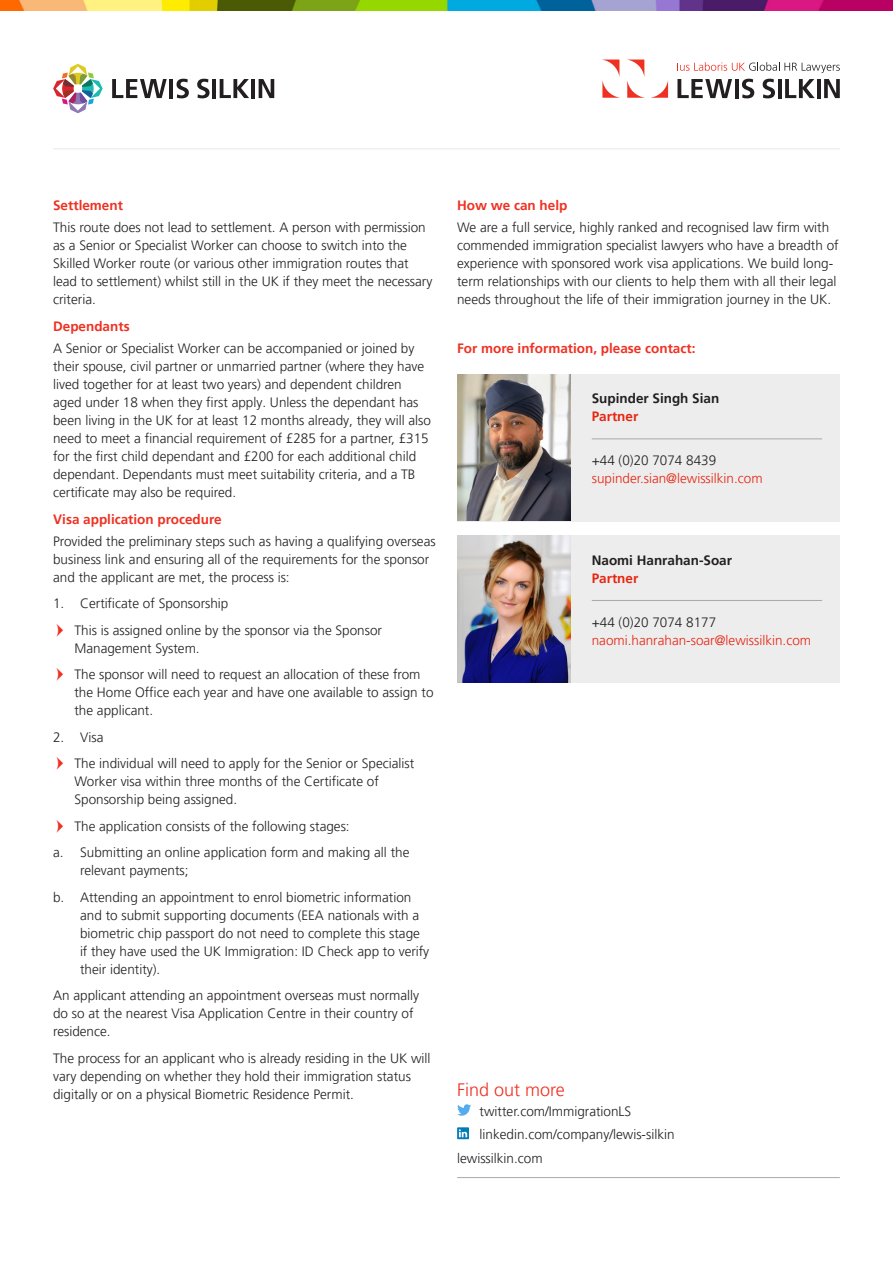
<style>
.page{position:relative;width:893px;height:1263px;background:#fff}
.page>*{position:absolute;margin:0;border:0;box-sizing:border-box;transform-origin:0 0}
._3a_12pt_Subtitle_for_Find_out_more{font:300 18px "Frutiger LT Pro";color:#ef3122}
._4_Body_copy{font:300 13.5px/18px "Frutiger LT Pro";color:#231f20}
._3_9pt_Subtitle{font:700 13.5px "Frutiger LT Pro";color:#ef3122}
._10_Email_address{font:300 13.5px "Frutiger LT Pro";color:#e62612}
._7_Contact_name{font:700 13.5px "Frutiger LT Pro";color:#231f20}
._9_Telephone_number{font:300 13.5px "Frutiger LT Pro";color:#231f20}
._8_Contact_title{font:700 13.5px "Frutiger LT Pro";color:#e62612}
</style>
<div class="page">
<hr style="left:53px;top:148px;width:787px;height:1px;background:#e6e7e9">
<img style="left:0;top:0;width:893px;height:10px">
<svg style="left:602px;top:60px;width:18px;height:38px"></svg>
<svg style="left:627px;top:60px;width:41px;height:38px"></svg>
<svg style="left:677px;top:62px;width:163px;height:11px"></svg>
<svg style="left:677px;top:79px;width:55px;height:19px"></svg>
<hr style="left:735px;top:79px;width:4px;height:19px;background:#231f20">
<svg style="left:763px;top:79px;width:12px;height:19px"></svg>
<hr style="left:778px;top:79px;width:4px;height:19px;background:#231f20">
<svg style="left:785px;top:79px;width:30px;height:19px"></svg>
<hr style="left:817px;top:79px;width:4px;height:19px;background:#231f20">
<svg style="left:824px;top:79px;width:16px;height:19px"></svg>
<svg style="left:742px;top:79px;width:12px;height:19px"></svg>
<svg style="left:53px;top:64px;width:50px;height:49px"></svg>
<svg style="left:112px;top:79px;width:55px;height:19px"></svg>
<hr style="left:169px;top:79px;width:4px;height:19px;background:#231f20">
<svg style="left:197px;top:79px;width:13px;height:19px"></svg>
<hr style="left:212px;top:79px;width:4px;height:19px;background:#231f20">
<svg style="left:220px;top:79px;width:29px;height:19px"></svg>
<hr style="left:251px;top:79px;width:4px;height:19px;background:#231f20">
<svg style="left:259px;top:79px;width:15px;height:19px"></svg>
<svg style="left:177px;top:79px;width:12px;height:19px"></svg>
<svg style="left:457px;top:1104px;width:14px;height:12px"></svg>
<svg style="left:457px;top:1127px;width:12px;height:12px"></svg>
<hr style="left:457px;top:1177px;width:383px;height:1px;background:#a8a9ad">
<div style="left:457px;top:536px;width:383px;height:147px;background:#ededed"></div>
<hr style="left:592px;top:600px;width:230px;height:1px;background:#a8a9ad">
<img style="left:457px;top:536px;width:113px;height:146px">
<div style="left:457px;top:374px;width:383px;height:147px;background:#ededed"></div>
<hr style="left:592px;top:438px;width:230px;height:1px;background:#a8a9ad">
<img style="left:457px;top:374px;width:113px;height:147px">
<p class="_3_9pt_Subtitle" style="left:53px;top:197px;width:71px">Settlement</p>
<p class="_4_Body_copy" style="left:53px;top:219px;width:381px">This route does not lead to settlement. A person with permission as a Senior or Specialist Worker can choose to switch into the Skilled Worker route (or various other immigration routes that lead to settlement) whilst still in the UK if they meet the necessary criteria.</p>
<p class="_3_9pt_Subtitle" style="left:53px;top:318px;width:78px">Dependants</p>
<p class="_4_Body_copy" style="left:53px;top:339px;width:379px">A Senior or Specialist Worker can be accompanied or joined by their spouse, civil partner or unmarried partner (where they have lived together for at least two years) and dependent children aged under 18 when they first apply. Unless the dependant has been living in the UK for at least 12 months already, they will also need to meet a financial requirement of £285 for a partner, £315 for the first child dependant and £200 for each additional child dependant. Dependants must meet suitability criteria, and a TB certificate may also be required.</p>
<p class="_3_9pt_Subtitle" style="left:53px;top:511px;width:170px">Visa application procedure</p>
<p class="_4_Body_copy" style="left:53px;top:532px;width:384px">Provided the preliminary steps such as having a qualifying overseas business link and ensuring all of the requirements for the sponsor and the applicant are met, the process is:</p>
<p class="_4_Body_copy" style="left:53px;top:595px;width:177px">1. Certificate of Sponsorship</p>
<p class="_4_Body_copy" style="left:74px;top:621px;width:309px">This is assigned online by the sponsor via the Sponsor<br>Management System.</p>
<p class="_4_Body_copy" style="left:74px;top:666px;width:361px">The sponsor will need to request an allocation of these from the Home Office each year and have one available to assign to the applicant.</p>
<p class="_4_Body_copy" style="left:53px;top:728px;width:52px">2. Visa</p>
<p class="_4_Body_copy" style="left:74px;top:755px;width:341px">The individual will need to apply for the Senior or Specialist<br>Worker visa within three months of the Certificate of<br>Sponsorship being assigned.</p>
<p class="_4_Body_copy" style="left:74px;top:817px;width:277px">The application consists of the following stages:</p>
<p class="_4_Body_copy" style="left:80px;top:844px;width:331px;text-indent:-27px">a. Submitting an online application form and making all the relevant payments;</p>
<p class="_4_Body_copy" style="left:80px;top:888px;width:351px;text-indent:-27px">b. Attending an appointment to enrol biometric information and to submit supporting documents (EEA nationals with a biometric chip passport do not need to complete this stage if they have used the UK Immigration: ID Check app to verify their identity).</p>
<p class="_4_Body_copy" style="left:53px;top:987px;width:368px">An applicant attending an appointment overseas must normally do so at the nearest Visa Application Centre in their country of residence.</p>
<p class="_4_Body_copy" style="left:53px;top:1049px;width:379px">The process for an applicant who is already residing in the UK will vary depending on whether they hold their immigration status digitally or on a physical Biometric Residence Permit.</p>
<p class="_3_9pt_Subtitle" style="left:457px;top:197px;width:112px">How we can help</p>
<p class="_4_Body_copy" style="left:457px;top:219px;width:383px">We are a full service, highly ranked and recognised law firm with commended immigration specialist lawyers who have a breadth of experience with sponsored work visa applications. We build long&shy;term relationships with our clients to help them with all their legal needs throughout the life of their immigration journey in the UK.</p>
<p class="_3_9pt_Subtitle" style="left:457px;top:340px;width:240px">For more information, please contact:</p>
<p class="_7_Contact_name" style="left:592px;top:391px;width:129px">Supinder Singh Sian</p>
<p class="_8_Contact_title" style="left:592px;top:409px;width:48px">Partner</p>
<p class="_9_Telephone_number" style="left:592px;top:452px;width:126px">+44 (0)20 7074 8439</p>
<p class="_10_Email_address" style="left:592px;top:470px;width:172px">supinder.sian@lewissilkin.com</p>
<p class="_7_Contact_name" style="left:592px;top:552px;width:142px">Naomi Hanrahan-Soar</p>
<p class="_8_Contact_title" style="left:592px;top:570px;width:48px">Partner</p>
<p class="_9_Telephone_number" style="left:592px;top:614px;width:126px">+44 (0)20 7074 8177</p>
<p class="_10_Email_address" style="left:592px;top:632px;width:221px">naomi.hanrahan-soar@lewissilkin.com</p>
<p class="_3a_12pt_Subtitle_for_Find_out_more" style="left:457px;top:1080px;width:109px">Find out more</p>
<p class="_4_Body_copy" style="left:480px;top:1102px;width:153px">twitter.com/ImmigrationLS</p>
<p class="_4_Body_copy" style="left:480px;top:1125px;width:197px">linkedin.com/company/lewis-silkin</p>
<p class="_4_Body_copy" style="left:457px;top:1149px;width:87px">lewissilkin.com</p>
</div>
